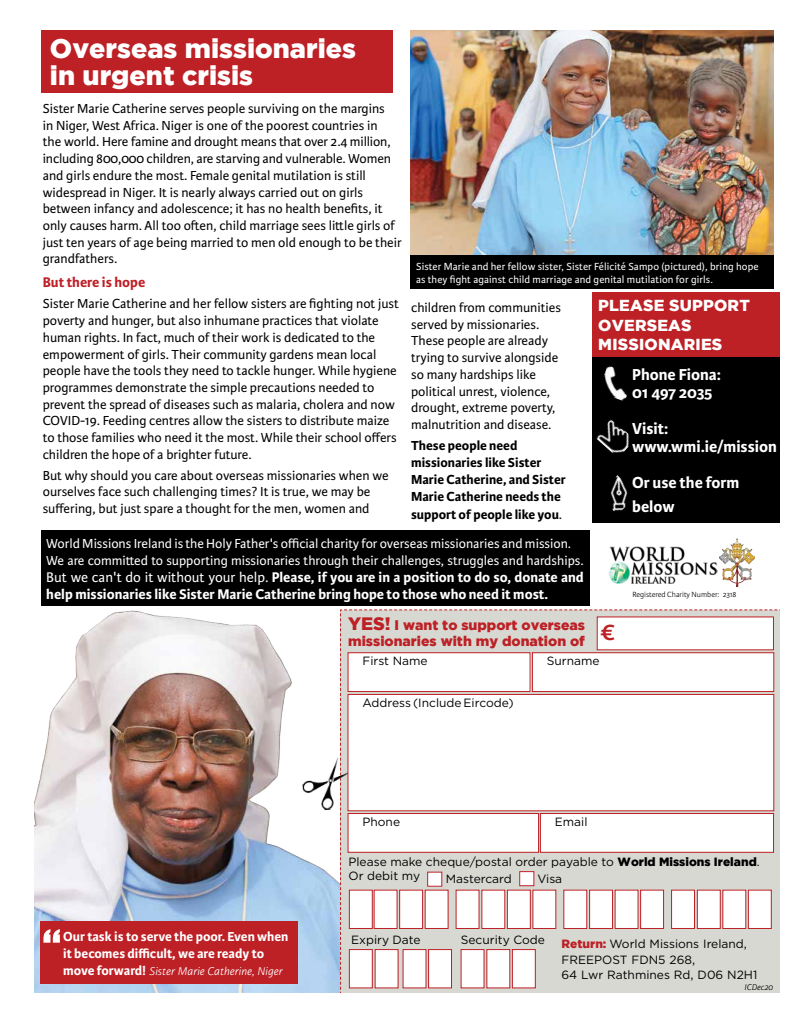
<style>
.page{position:relative;width:808px;height:1021px;background:#fff}
.page>*{position:absolute;margin:0;border:0;box-sizing:border-box;transform-origin:0 0}
.t1{font:52.7px "Impact";color:#fff}
.t2{font:900 26.9px/26.9px "Gotham";color:#fff}
.t3{font:700 16.9px/17.9px "Karmina Sans";color:#fff}
.t4{font:900 15.9px/19.9px "Gotham";letter-spacing:.015em;color:#fff}
.t5{font:700 14.9px/16.9px "Karmina Sans";color:#fff}
.t6{font:700 14.9px "Karmina Sans";color:#bd2025}
.t7{font:13.9px/16.7px "Karmina Sans";color:#000}
.t8{font:13.9px/16.9px "Karmina Sans";color:#fff}
.t9{font:700 13.9px/17.2px "Karmina Sans";color:#000}
.t10{font:700 13.9px/16.7px "Karmina Sans";color:#fff}
.t11{font:900 13.9px/16.7px "Gotham";color:#bd2025}
.t12{font:11.9px/15.5px "Gotham";color:#000}
.t13{font:italic 300 11.9px "Karmina Sans";letter-spacing:.01em;color:#fff}
.t14{font:10.9px/12.9px "Karmina Sans";letter-spacing:.01em;color:#fff}
.t15{font:italic 300 9px "Karmina Sans";letter-spacing:-.005em;color:#000}
.t16{font:300 8px "Karmina Sans";color:#000}
.s1{font-weight:400}
.s2{font-size:17.9px}
.s3{font-weight:700;font-style:normal;font-size:13.9px}
.s4{font-weight:900}
.s5{font-weight:900;color:#bd2025}
.s6{font-size:12.9px}
</style>
<div class="page">
<div style="left:41px;top:30px;width:352px;height:62px;background:#bd2025"></div>
<img style="left:609px;top:547px;width:109px;height:36px">
<img style="left:719px;top:538px;width:36px;height:48px">
<img style="left:34px;top:611px;width:305px;height:381px">
<div style="left:41px;top:921px;width:257px;height:62px;background:#bd2025"></div>
<svg style="left:339px;top:609px;width:441px;height:383px;background:#d5cec9"></svg>
<img style="left:301px;top:756px;width:47px;height:55px">
<div style="left:597px;top:617px;width:176px;height:32px;background:#fff"></div>
<div style="left:348px;top:652px;width:182px;height:39px;background:#fff"></div>
<div style="left:348px;top:652px;width:182px;height:39px;border:1px solid #bd2025"></div>
<div style="left:348px;top:813px;width:190px;height:39px;background:#fff"></div>
<div style="left:348px;top:813px;width:191px;height:39px;border:1px solid #bd2025"></div>
<div style="left:348px;top:694px;width:426px;height:116px;background:#fff"></div>
<div style="left:348px;top:694px;width:426px;height:117px;border:1px solid #bd2025"></div>
<div style="left:532px;top:652px;width:242px;height:39px;background:#fff"></div>
<div style="left:532px;top:652px;width:242px;height:39px;border:1px solid #bd2025"></div>
<div style="left:540px;top:813px;width:233px;height:39px;background:#fff"></div>
<div style="left:540px;top:813px;width:234px;height:39px;border:1px solid #bd2025"></div>
<div style="left:349px;top:890px;width:23px;height:38px;background:#fff"></div>
<div style="left:349px;top:889px;width:23px;height:39px;border:1px solid #bd2025"></div>
<div style="left:374px;top:890px;width:23px;height:38px;background:#fff"></div>
<div style="left:400px;top:890px;width:23px;height:38px;background:#fff"></div>
<div style="left:399px;top:889px;width:24px;height:39px;border:1px solid #bd2025"></div>
<div style="left:425px;top:890px;width:23px;height:38px;background:#fff"></div>
<div style="left:456px;top:890px;width:23px;height:38px;background:#fff"></div>
<div style="left:482px;top:890px;width:23px;height:38px;background:#fff"></div>
<div style="left:507px;top:890px;width:23px;height:38px;background:#fff"></div>
<div style="left:507px;top:889px;width:23px;height:39px;border:1px solid #bd2025"></div>
<div style="left:533px;top:890px;width:23px;height:38px;background:#fff"></div>
<div style="left:349px;top:949px;width:23px;height:38px;background:#fff"></div>
<div style="left:349px;top:949px;width:23px;height:39px;border:1px solid #bd2025"></div>
<div style="left:375px;top:949px;width:23px;height:38px;background:#fff"></div>
<div style="left:403px;top:949px;width:23px;height:38px;background:#fff"></div>
<div style="left:429px;top:949px;width:22px;height:38px;background:#fff"></div>
<div style="left:428px;top:949px;width:24px;height:39px;border:1px solid #bd2025"></div>
<div style="left:461px;top:949px;width:23px;height:38px;background:#fff"></div>
<div style="left:487px;top:949px;width:23px;height:38px;background:#fff"></div>
<div style="left:512px;top:949px;width:23px;height:38px;background:#fff"></div>
<div style="left:512px;top:949px;width:23px;height:39px;border:1px solid #bd2025"></div>
<div style="left:564px;top:890px;width:23px;height:38px;background:#fff"></div>
<div style="left:563px;top:889px;width:24px;height:39px;border:1px solid #bd2025"></div>
<div style="left:590px;top:890px;width:22px;height:38px;background:#fff"></div>
<div style="left:589px;top:889px;width:24px;height:39px;border:1px solid #bd2025"></div>
<div style="left:615px;top:890px;width:23px;height:38px;background:#fff"></div>
<div style="left:641px;top:890px;width:22px;height:38px;background:#fff"></div>
<div style="left:640px;top:889px;width:24px;height:39px;border:1px solid #bd2025"></div>
<div style="left:671px;top:890px;width:23px;height:38px;background:#fff"></div>
<div style="left:671px;top:889px;width:24px;height:39px;border:1px solid #bd2025"></div>
<div style="left:697px;top:890px;width:23px;height:38px;background:#fff"></div>
<div style="left:697px;top:889px;width:23px;height:39px;border:1px solid #bd2025"></div>
<div style="left:723px;top:890px;width:23px;height:38px;background:#fff"></div>
<div style="left:748px;top:890px;width:23px;height:38px;background:#fff"></div>
<div style="left:748px;top:889px;width:23px;height:39px;border:1px solid #bd2025"></div>
<div style="left:41px;top:530px;width:548px;height:75px;background:#000"></div>
<img style="left:410px;top:30px;width:363px;height:225px">
<div style="left:410px;top:255px;width:363px;height:34px;background:#000"></div>
<div style="left:428px;top:872px;width:14px;height:14px;background:#fff"></div>
<div style="left:427px;top:871px;width:15px;height:15px;border:1px solid #bd2025"></div>
<div style="left:520px;top:871px;width:14px;height:14px;background:#fff"></div>
<div style="left:519px;top:871px;width:15px;height:15px;border:1px solid #bd2025"></div>
<div style="left:592px;top:292px;width:188px;height:66px;background:#bd2025"></div>
<div style="left:592px;top:357px;width:188px;height:165px;background:#000"></div>
<img style="left:604px;top:366px;width:23px;height:35px">
<img style="left:596px;top:419px;width:33px;height:34px">
<img style="left:610px;top:475px;width:18px;height:37px">
<h2 class="t2" style="left:50px;top:34px;width:307px">Overseas missionaries in urgent crisis</h2>
<p class="t7" style="left:43px;top:100px;width:360px">Sister Marie Catherine serves people surviving on the margins<br>in Niger, West Africa. Niger is one of the poorest countries in<br>the world. Here famine and drought means that over 2.4 million, including 800,000 children, are starving and vulnerable. Women and girls endure the most. Female genital mutilation is still widespread in Niger. It is nearly always carried out on girls between infancy and adolescence; it has no health benefits, it only causes harm. All too often, child marriage sees little girls of just ten years of age being married to men old enough to be their grandfathers.</p>
<p class="t6" style="left:43px;top:273px;width:104px">But there is hope</p>
<p class="t7" style="left:43px;top:296px;width:358px">Sister Marie Catherine and her fellow sisters are fighting not just poverty and hunger, but also inhumane practices that violate human rights. In fact, much of their work is dedicated to the empowerment of girls. Their community gardens mean local people have the tools they need to tackle hunger. While hygiene programmes demonstrate the simple precautions needed to prevent the spread of diseases such as malaria, cholera and now COVID-19. Feeding centres allow the sisters to distribute maize to those families who need it the most. While their school offers children the hope of a brighter future.</p>
<p class="t7" style="left:43px;top:467px;width:347px">But why should you care about overseas missionaries when we ourselves face such challenging times? It is true, we may be suffering, but just spare a thought for the men, women and</p>
<p class="t14" style="left:416px;top:260px;width:344px">Sister Marie and her fellow sister, Sister Félicité Sampo (pictured), bring hope as they fight against child marriage and genital mutilation for girls.</p>
<p class="t7" style="left:411px;top:299px;width:151px">children from communities served by missionaries.<br>These people are already trying to survive alongside so many hardships like political unrest, violence, drought, extreme poverty, malnutrition and disease.</p>
<p class="t9" style="left:411px;top:437px;width:156px">These people need missionaries like Sister<br>Marie Catherine, and Sister<br>Marie Catherine needs the support of people like you<span class="s1">.</span></p>
<p class="t4" style="left:598px;top:294px;width:153px">PLEASE SUPPORT<br>OVERSEAS<br>MISSIONARIES</p>
<p class="t3" style="left:632px;top:366px;width:90px">Phone Fiona:<br>01 497 2035</p>
<p class="t3" style="left:632px;top:420px;width:146px">Visit: www.wmi.ie/mission</p>
<p class="t3" style="left:632px;top:470px;width:109px;line-height:23.9px">Or use the form below</p>
<p class="t8" style="left:46px;top:535px;width:539px">World Missions Ireland is the Holy Father's official charity for overseas missionaries and mission.<br>We are committed to supporting missionaries through their challenges, struggles and hardships.</p>
<p class="t5" style="left:46px;top:568px;width:539px"><span class="s1">But we can't do it without your help.</span> Please, if you are in a position to do so, donate and help missionaries like Sister Marie Catherine bring hope to those who need it most.</p>
<p class="t11" style="left:348px;top:616px;width:268px"><span class="s2">YES!</span> I want to support overseas missionaries with my donation of <sup>€</sup></p>
<p class="t12" style="left:362px;top:653px;width:67px">First Name</p>
<p class="t12" style="left:547px;top:653px;width:54px">Surname</p>
<p class="t12" style="left:362px;top:694px;width:153px">Address (Include Eircode)</p>
<p class="t16" style="left:633px;top:590px;width:105px">Registered Charity Number: 2318</p>
<p class="t12" style="left:362px;top:813px;width:39px">Phone</p>
<p class="t12" style="left:555px;top:813px;width:34px">Email</p>
<h1 class="t1" style="left:43px;top:909px;width:20px">“</h1>
<p class="t10" style="left:63px;top:928px;width:227px">Our task is to serve the poor. Even when it becomes difficult, we are ready to</p>
<p class="t13" style="left:63px;top:964px;width:221px"><span class="s3">move forward!</span> Sister Marie Catherine, Niger</p>
<p class="t12" style="left:348px;top:854px;width:413px;line-height:14.3px">Please make cheque/postal order payable to <span class="s4">World Missions Ireland</span>.<br>Or debit my</p>
<p class="t12" style="left:446px;top:870px;width:67px">Mastercard</p>
<p class="t12" style="left:537px;top:870px;width:26px">Visa</p>
<p class="t12" style="left:351px;top:931px;width:71px">Expiry Date</p>
<p class="t12" style="left:461px;top:931px;width:86px">Security Code</p>
<p class="t12" style="left:561px;top:936px;width:197px"><span class="s5">Return:</span> World Missions Ireland<span class="s6">,<br></span>FREEPOST FDN5 268<span class="s6">,<br></span>64 Lwr Rathmines Rd<span class="s6">,</span> D06 N2H1</p>
<p class="t15" style="left:744px;top:982px;width:30px">ICDec20</p>
</div>
